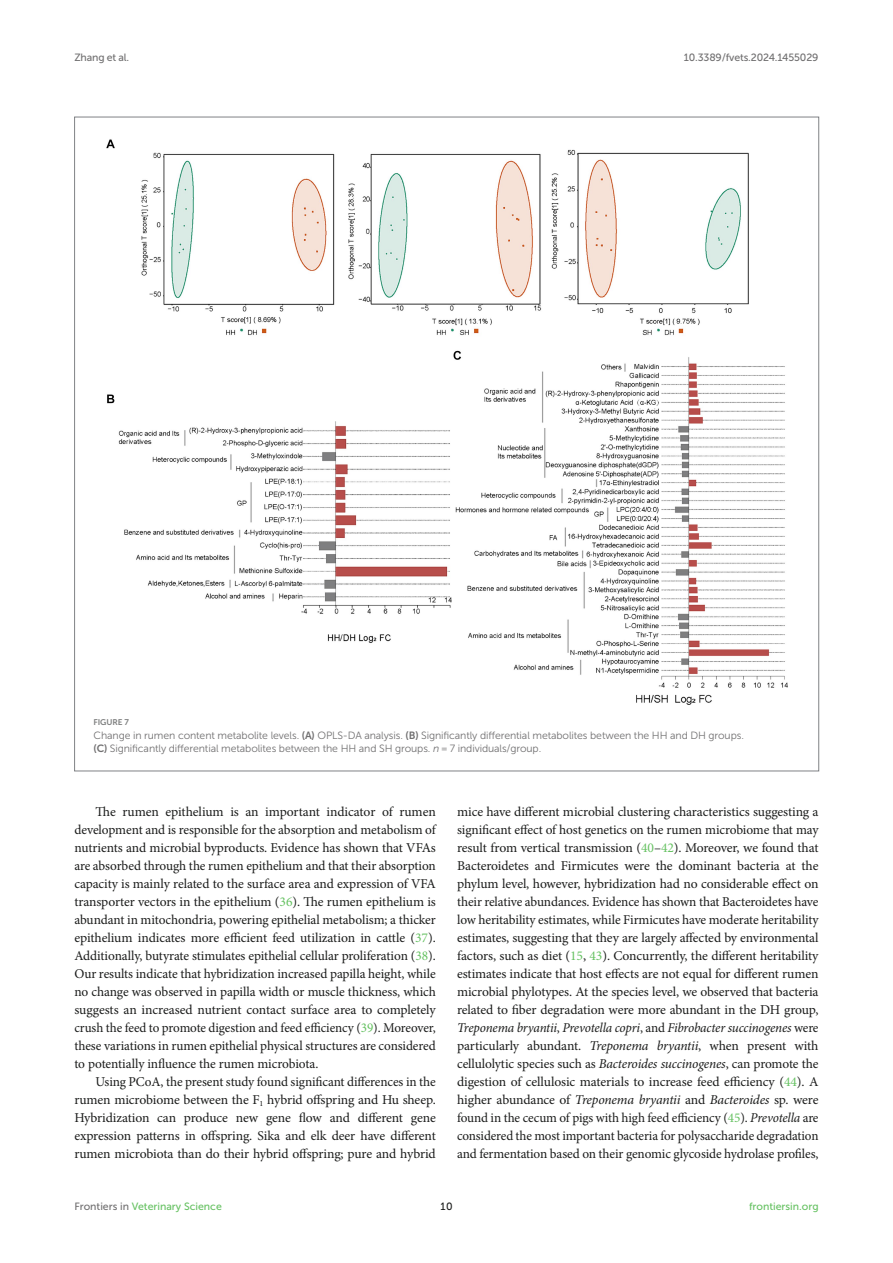
<style>
.page{position:relative;width:893px;height:1263px;background:#fff}
.page>*{position:absolute;margin:0;border:0;box-sizing:border-box;transform-origin:0 0}
.TEXT{font:13.5px/18px "Minion Pro";letter-spacing:-.01em;color:#1b1c1b;text-align:justify}
.FIG_LEG{font:10.5px/13.5px "Museo Sans 300";letter-spacing:-.01em;color:#706f70}
.t1{font:10.5px "Museo Sans 500";color:#65c161}
.t2{font:10.5px "Museo Sans 500";letter-spacing:-.015em;color:#706f70}
.t3{font:10.5px "Museo Sans 500";color:#1b1c1b}
.FIG_HD{font:8.25px "Museo Sans 700";letter-spacing:-.01em;color:#7e7f7f}
.s1{font-family:"Museo Sans 700"}
.s2{font-style:italic}
.s3{color:#65c161}
.s4{color:#706f70}
</style>
<div class="page">
<img style="left:106px;top:139px;width:682px;height:566px">
<p class="t2" style="left:74px;top:51px;width:56px">Zhang et al.</p>
<p class="t2" style="left:684px;top:51px;width:136px">10.3389/fvets.2024.1455029</p>
<p class="FIG_HD" style="left:94px;top:718px;width:37px">FIGURE 7</p>
<p class="FIG_LEG" style="left:94px;top:728px;width:652px">Change in rumen content metabolite levels. <span class="s1">(A)</span> OPLS-DA analysis. <span class="s1">(B)</span> Significantly differential metabolites between the HH and DH groups. <span class="s1">(C)</span> Significantly differential metabolites between the HH and SH groups. <span class="s2">n</span> = 7 individuals/group.</p>
<p class="TEXT" style="left:74px;top:803px;width:363px;text-indent:21px">The rumen epithelium is an important indicator of rumen development and is responsible for the absorption and metabolism of nutrients and microbial byproducts. Evidence has shown that VFAs are absorbed through the rumen epithelium and that their absorption capacity is mainly related to the surface area and expression of VFA transporter vectors in the epithelium (<span class="s3">36</span>). The rumen epithelium is abundant in mitochondria, powering epithelial metabolism; a thicker epithelium indicates more efficient feed utilization in cattle (<span class="s3">37</span>).<br>Additionally, butyrate stimulates epithelial cellular proliferation (<span class="s3">38</span>).<br>Our results indicate that hybridization increased papilla height, while no change was observed in papilla width or muscle thickness, which suggests an increased nutrient contact surface area to completely crush the feed to promote digestion and feed efficiency (<span class="s3">39</span>). Moreover, these variations in rumen epithelial physical structures are considered to potentially influence the rumen microbiota.</p>
<p class="TEXT" style="left:74px;top:1073px;width:363px;text-indent:21px">Using PCoA, the present study found significant differences in the rumen microbiome between the F<sub>1</sub> hybrid offspring and Hu sheep.<br>Hybridization can produce new gene flow and different gene expression patterns in offspring. Sika and elk deer have different rumen microbiota than do their hybrid offspring; pure and hybrid</p>
<p class="TEXT" style="left:457px;top:803px;width:363px">mice have different microbial clustering characteristics suggesting a significant effect of host genetics on the rumen microbiome that may result from vertical transmission (<span class="s3">40</span>–<span class="s3">42</span>). Moreover, we found that Bacteroidetes and Firmicutes were the dominant bacteria at the phylum level, however, hybridization had no considerable effect on their relative abundances. Evidence has shown that Bacteroidetes have low heritability estimates, while Firmicutes have moderate heritability estimates, suggesting that they are largely affected by environmental factors, such as diet (<span class="s3">15</span>, <span class="s3">43</span>). Concurrently, the different heritability estimates indicate that host effects are not equal for different rumen microbial phylotypes. At the species level, we observed that bacteria related to fiber degradation were more abundant in the DH group, <span class="s2">Treponema bryantii</span>, <span class="s2">Prevotella copri</span>, and <span class="s2">Fibrobacter succinogenes</span> were particularly abundant. <span class="s2">Treponema bryantii</span>, when present with cellulolytic species such as <span class="s2">Bacteroides succinogenes</span>, can promote the digestion of cellulosic materials to increase feed efficiency (<span class="s3">44</span>). A higher abundance of <span class="s2">Treponema bryantii</span> and <span class="s2">Bacteroides</span> sp. were found in the cecum of pigs with high feed efficiency (<span class="s3">45</span>). <span class="s2">Prevotella</span> are considered the most important bacteria for polysaccharide degradation and fermentation based on their genomic glycoside hydrolase profiles,</p>
<p class="t1" style="left:74px;top:1200px;width:149px"><span class="s4">Frontiers in</span> Veterinary Science</p>
<p class="t3" style="left:440px;top:1200px;width:14px">10</p>
<p class="t1" style="left:749px;top:1200px;width:71px">frontiersin.org</p>
</div>
